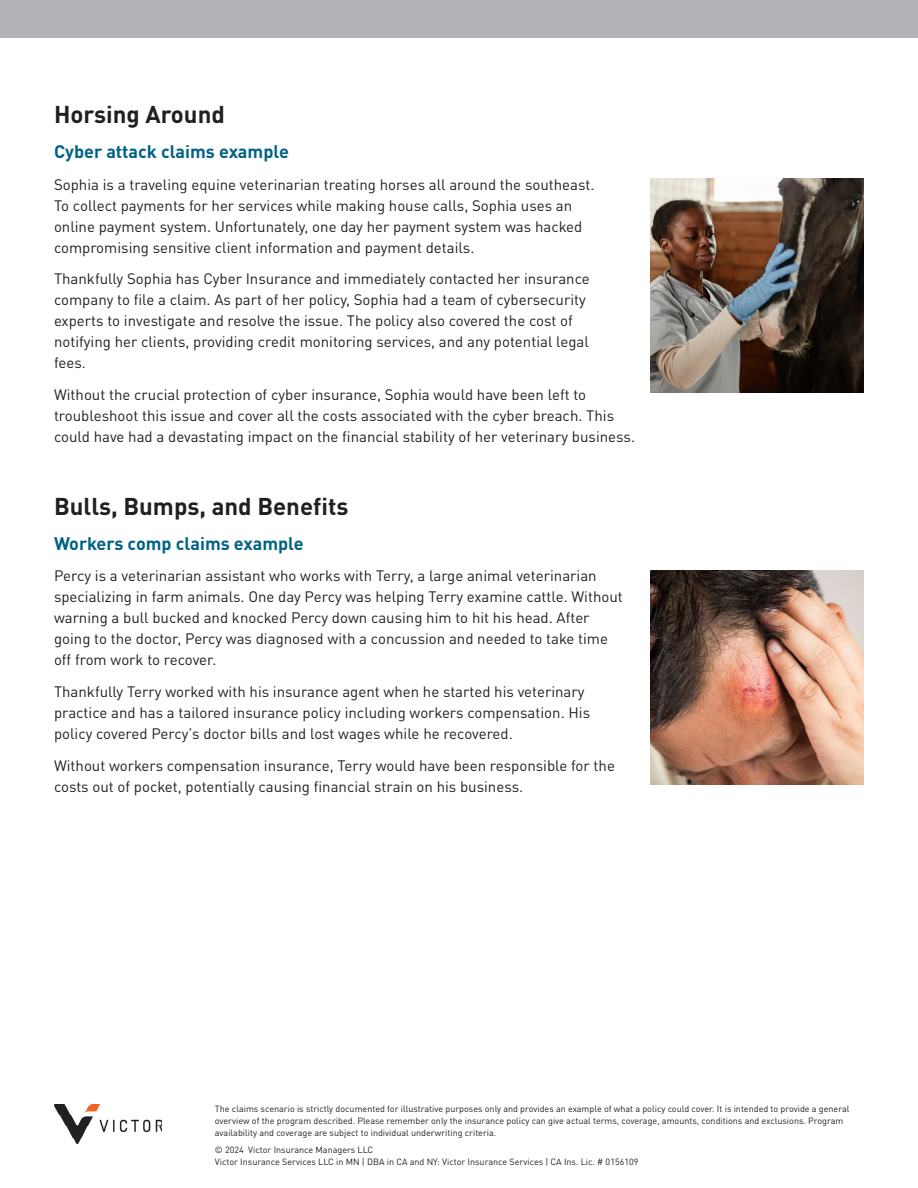
<style>
.page{position:relative;width:918px;height:1188px;background:#fff}
.page>*{position:absolute;margin:0;border:0;box-sizing:border-box;transform-origin:0 0}
.Body_Text_10_14{font:700 24px "DINOT";color:#231f20}
.Body_Text_10_14-2{font:700 18px "DINOT";color:#006285}
.Body_Text_10_14-3{font:15px/21px "DINOT";color:#231f20}
.Disclaimer_Text_6_8{font:9px/12px "DINOT";color:#231f20}
</style>
<div class="page">
<img style="left:54px;top:1105px;width:108px;height:38px">
<img style="left:650px;top:179px;width:214px;height:214px">
<img style="left:650px;top:571px;width:214px;height:213px">
<div style="left:0;top:0;width:918px;height:38px;background:#b2b3b7"></div>
<p class="Body_Text_10_14" style="left:54px;top:96px;width:172px">Horsing Around</p>
<p class="Body_Text_10_14-2" style="left:54px;top:137px;width:236px">Cyber attack claims example</p>
<p class="Body_Text_10_14-3" style="left:54px;top:172px;width:542px">Sophia is a traveling equine veterinarian treating horses all around the southeast.<br>To collect payments for her services while making house calls, Sophia uses an online payment system. Unfortunately, one day her payment system was hacked compromising sensitive client information and payment details.</p>
<p class="Body_Text_10_14-3" style="left:54px;top:267px;width:537px">Thankfully Sophia has Cyber Insurance and immediately contacted her insurance company to file a claim. As part of her policy, Sophia had a team of cybersecurity experts to investigate and resolve the issue. The policy also covered the cost of notifying her clients, providing credit monitoring services, and any potential legal fees.</p>
<p class="Body_Text_10_14-3" style="left:54px;top:383px;width:583px">Without the crucial protection of cyber insurance, Sophia would have been left to troubleshoot this issue and cover all the costs associated with the cyber breach. This could have had a devastating impact on the financial stability of her veterinary business.</p>
<p class="Body_Text_10_14" style="left:54px;top:487px;width:296px">Bulls, Bumps, and Benefits</p>
<p class="Body_Text_10_14-2" style="left:54px;top:529px;width:251px">Workers comp claims example</p>
<p class="Body_Text_10_14-3" style="left:54px;top:564px;width:570px">Percy is a veterinarian assistant who works with Terry, a large animal veterinarian specializing in farm animals. One day Percy was helping Terry examine cattle. Without warning a bull bucked and knocked Percy down causing him to hit his head. After going to the doctor, Percy was diagnosed with a concussion and needed to take time off from work to recover.</p>
<p class="Body_Text_10_14-3" style="left:54px;top:680px;width:538px">Thankfully Terry worked with his insurance agent when he started his veterinary practice and has a tailored insurance policy including workers compensation. His policy covered Percy’s doctor bills and lost wages while he recovered.</p>
<p class="Body_Text_10_14-3" style="left:54px;top:754px;width:563px">Without workers compensation insurance, Terry would have been responsible for the costs out of pocket, potentially causing financial strain on his business.</p>
<p class="Disclaimer_Text_6_8" style="left:215px;top:1102px;width:636px">The claims scenario is strictly documented for illustrative purposes only and provides an example of what a policy could cover. It is intended to provide a general overview of the program described. Please remember only the insurance policy can give actual terms, coverage, amounts, conditions and exclusions. Program availability and coverage are subject to individual underwriting criteria.</p>
<p class="Disclaimer_Text_6_8" style="left:215px;top:1143px;width:425px">© 2024 Victor Insurance Managers LLC<br>Victor Insurance Services LLC in MN | DBA in CA and NY: Victor Insurance Services | CA Ins. Lic. # 0156109</p>
</div>
